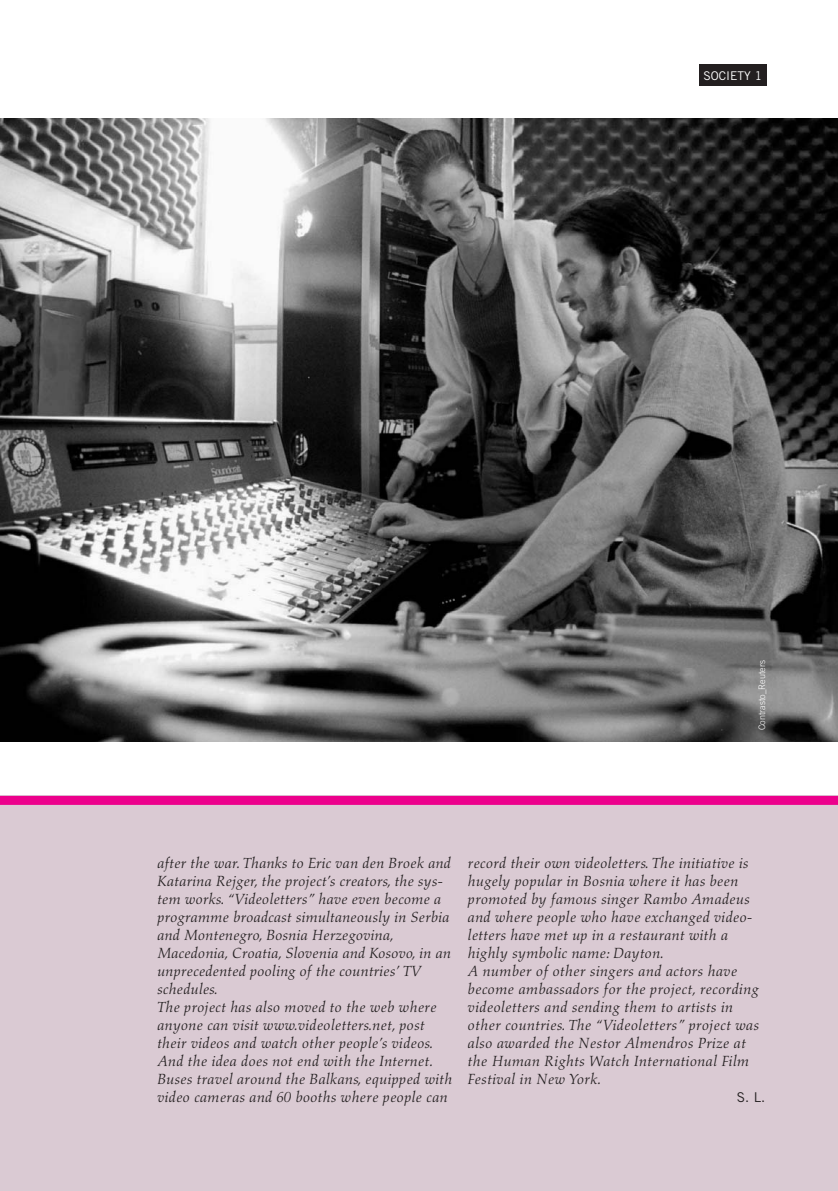
<style>
.page{position:relative;width:838px;height:1191px;background:#fff}
.page>*{position:absolute;margin:0;border:0;box-sizing:border-box;transform-origin:0 0}
.t1{font:italic 15px/18px "Aldus";letter-spacing:-.005em;color:#231f20}
.t2{font:13.5px "Trade Gothic";color:#231f20}
.t3{font:12px "Trade Gothic";color:#fff}
.t4{font:300 9px "Trade Gothic";color:#fff}
</style>
<div class="page">
<div style="left:699px;top:65px;width:67px;height:21px;background:#231f20"></div>
<div style="left:0;top:796px;width:837px;height:394px;background:#dacad3"></div>
<div style="left:0;top:796px;width:837px;height:9px;background:#ec008c"></div>
<img style="left:1px;top:118px;width:836px;height:624px">
<p class="t3" style="left:703px;top:71px;width:60px">SOCIETY 1</p>
<p class="t4" style="left:758px;top:730px;width:71px;rotate:-90deg">Contrasto_Reuters</p>
<p class="t1" style="left:157px;top:855px;width:297px">after the war. Thanks to Eric van den Broek and Katarina Rejger, the project’s creators, the sys&shy;tem works. “Videoletters” have even become a programme broadcast simultaneously in Serbia and Montenegro, Bosnia Herzegovina, Macedonia, Croatia, Slovenia and Kosovo, in an unprecedented pooling of the countries’ TV schedules.<br>The project has also moved to the web where anyone can visit www.videoletters.net, post their videos and watch other people’s videos.<br>And the idea does not end with the Internet.<br>Buses travel around the Balkans, equipped with video cameras and 60 booths where people can</p>
<p class="t1" style="left:467px;top:855px;width:293px">record their own videoletters. The initiative is hugely popular in Bosnia where it has been promoted by famous singer Rambo Amadeus and where people who have exchanged video&shy;letters have met up in a restaurant with a highly symbolic name: Dayton.<br>A number of other singers and actors have become ambassadors for the project, recording videoletters and sending them to artists in other countries. The “Videoletters” project was also awarded the Nestor Almendros Prize at the Human Rights Watch International Film Festival in New York.</p>
<p class="t2" style="left:737px;top:1092px;width:30px">S. L.</p>
</div>
